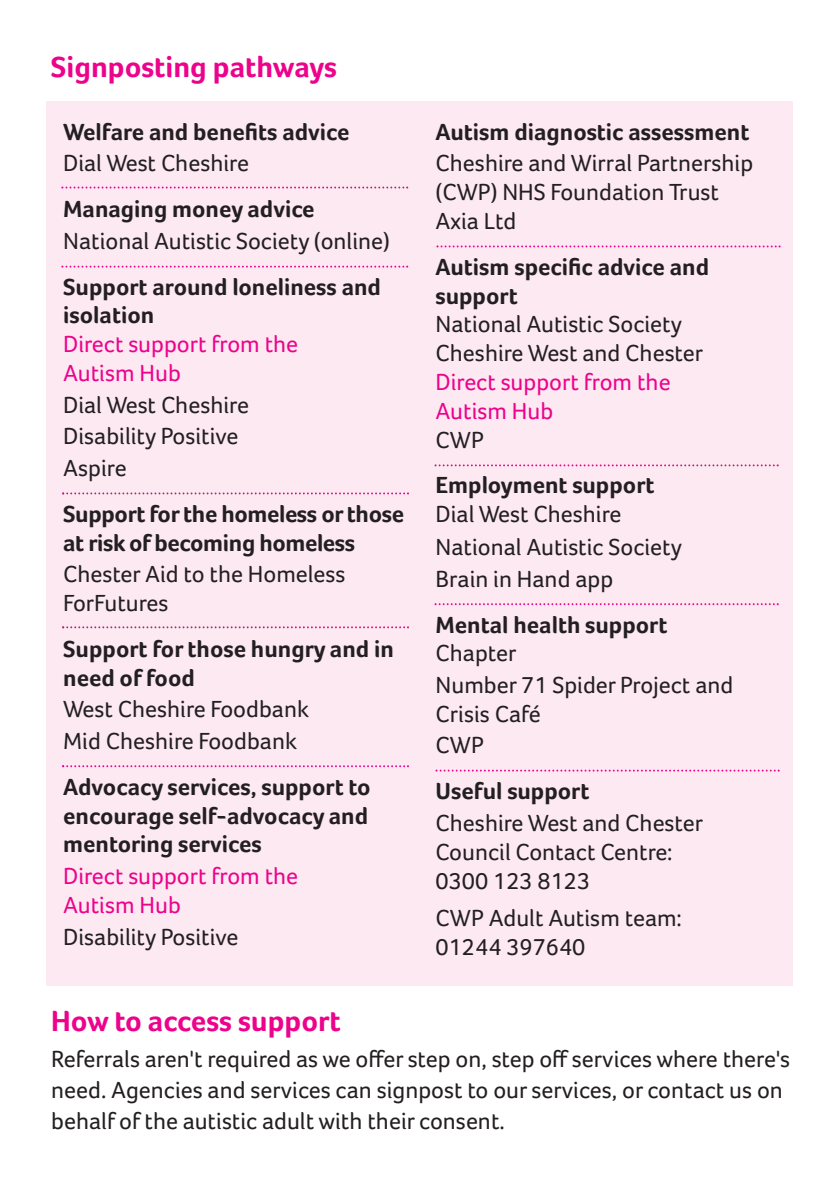
<style>
.page{position:relative;width:840px;height:1191px;background:#fff}
.page>*{position:absolute;margin:0;border:0;box-sizing:border-box;transform-origin:0 0}
.t1{font:700 30px "Foco";color:#ed028c}
.t2{font:24px/28.8px "Foco";color:#231f20}
.t3{font:700 24px/28.8px "Foco";color:#231f20}
.t4{font:24px/28.8px "Foco";color:#ed028c}
</style>
<div class="page">
<div style="left:47px;top:101px;width:745px;height:885px;background:#fce9f1"></div>
<svg style="left:61px;top:186px;width:347px;height:2px"></svg>
<svg style="left:61px;top:266px;width:347px;height:2px"></svg>
<svg style="left:62px;top:492px;width:347px;height:2px"></svg>
<svg style="left:62px;top:626px;width:347px;height:2px"></svg>
<svg style="left:62px;top:765px;width:347px;height:2px"></svg>
<svg style="left:436px;top:245px;width:344px;height:2px"></svg>
<svg style="left:434px;top:464px;width:344px;height:2px"></svg>
<svg style="left:434px;top:603px;width:344px;height:2px"></svg>
<svg style="left:435px;top:769px;width:344px;height:2px"></svg>
<p class="t1" style="left:51px;top:47px;width:287px">Signposting pathways</p>
<p class="t3" style="left:63px;top:117px;width:288px">Welfare and benefits advice</p>
<p class="t2" style="left:63px;top:149px;width:187px">Dial West Cheshire</p>
<p class="t3" style="left:63px;top:194px;width:253px">Managing money advice</p>
<p class="t2" style="left:63px;top:226px;width:328px">National Autistic Society (online)</p>
<p class="t3" style="left:63px;top:272px;width:319px">Support around loneliness and isolation</p>
<p class="t4" style="left:63px;top:329px;width:236px">Direct support from the<br>Autism Hub</p>
<p class="t2" style="left:63px;top:388px;width:187px;line-height:31.6px">Dial West Cheshire<br>Disability Positive<br>Aspire</p>
<p class="t3" style="left:63px;top:499px;width:342px">Support for the homeless or those at risk of becoming homeless</p>
<p class="t2" style="left:63px;top:559px;width:284px">Chester Aid to the Homeless<br>ForFutures</p>
<p class="t3" style="left:63px;top:634px;width:332px">Support for those hungry and in need of food</p>
<p class="t2" style="left:63px;top:693px;width:247px;line-height:31.6px">West Cheshire Foodbank<br>Mid Cheshire Foodbank</p>
<p class="t3" style="left:63px;top:772px;width:309px;text-align:justify">Advocacy services, support to encourage self-advocacy and mentoring services</p>
<p class="t4" style="left:63px;top:861px;width:236px">Direct support from the<br>Autism Hub</p>
<p class="t2" style="left:63px;top:921px;width:177px">Disability Positive</p>
<p class="t3" style="left:435px;top:117px;width:315px">Autism diagnostic assessment</p>
<p class="t2" style="left:435px;top:149px;width:319px">Cheshire and Wirral Partnership (CWP) NHS Foundation Trust<br>Axia Ltd</p>
<p class="t3" style="left:435px;top:252px;width:275px">Autism specific advice and support</p>
<p class="t2" style="left:435px;top:310px;width:269px">National Autistic Society<br>Cheshire West and Chester</p>
<p class="t4" style="left:435px;top:367px;width:236px">Direct support from the<br>Autism Hub</p>
<p class="t2" style="left:435px;top:425px;width:50px">CWP</p>
<p class="t3" style="left:435px;top:471px;width:220px">Employment support</p>
<p class="t2" style="left:435px;top:498px;width:248px;line-height:32.2px">Dial West Cheshire<br>National Autistic Society<br>Brain in Hand app</p>
<p class="t3" style="left:435px;top:610px;width:233px">Mental health support</p>
<p class="t2" style="left:435px;top:637px;width:299px;line-height:31.6px">Chapter<br>Number 71 Spider Project and</p>
<p class="t2" style="left:435px;top:697px;width:107px;line-height:31.6px">Crisis Café<br>CWP</p>
<p class="t3" style="left:435px;top:776px;width:155px">Useful support</p>
<p class="t2" style="left:435px;top:808px;width:269px">Cheshire West and Chester<br>Council Contact Centre:<br>0300 123 8123</p>
<p class="t2" style="left:435px;top:903px;width:248px">CWP Adult Autism team:<br>01244 397640</p>
<p class="t1" style="left:51px;top:1000px;width:291px">How to access support</p>
<p class="t2" style="left:51px;top:1043px;width:740px;line-height:30.8px">Referrals aren't required as we offer step on, step off services where there's need. Agencies and services can signpost to our services, or contact us on behalf of the autistic adult with their consent.</p>
</div>
